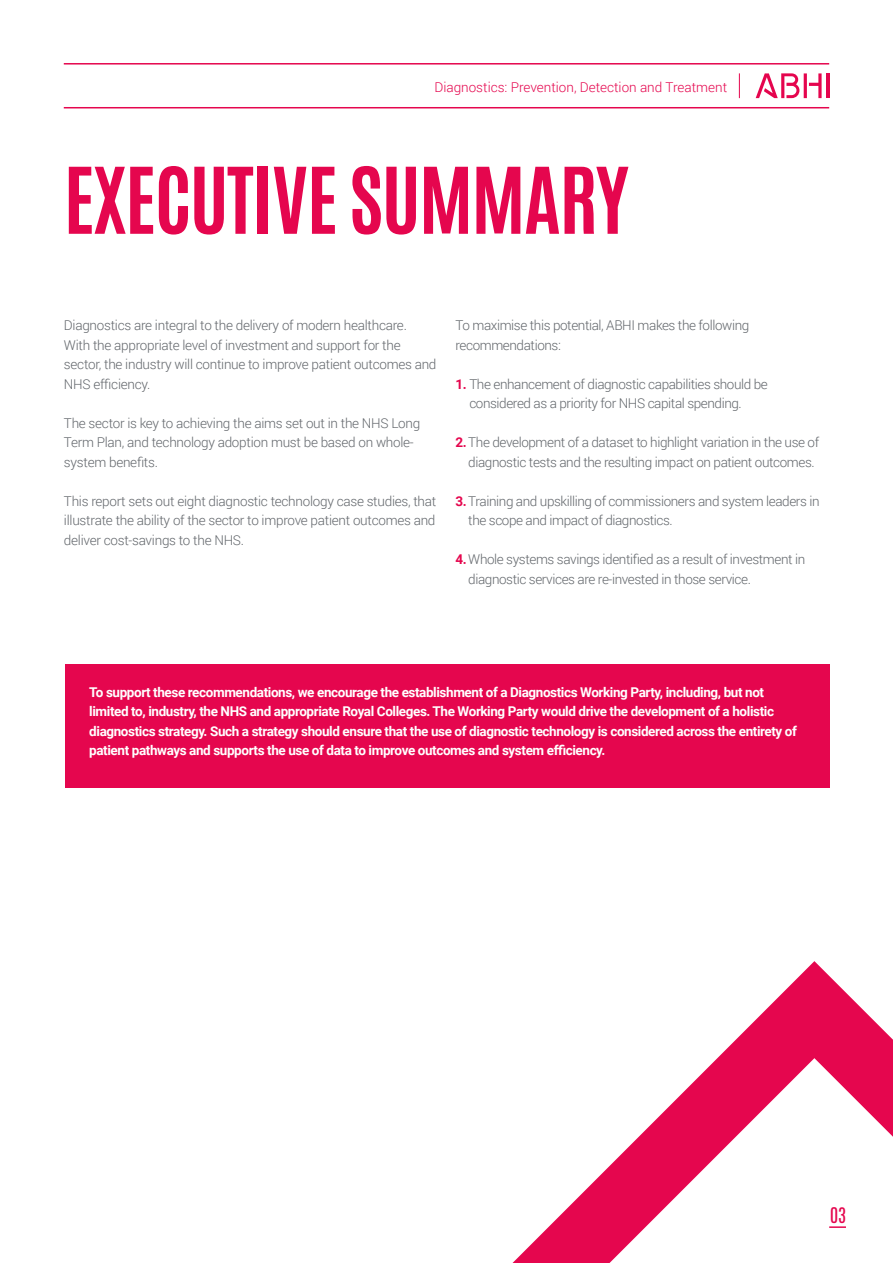
<style>
.page{position:relative;width:893px;height:1263px;background:#fff}
.page>*{position:absolute;margin:0;border:0;box-sizing:border-box;transform-origin:0 0}
.t1{font:700 78px "Antonio";letter-spacing:-.02em;color:#e5064e}
.t2{font:18px "Antonio";color:#e5064e}
.t3{font:300 13.5px/19.5px "Roboto";letter-spacing:-.03em;color:#62666b}
.t4{font:700 13.5px/19.5px "Roboto";letter-spacing:-.03em;color:#fff}
.t5{font:300 13.5px "Roboto";color:#e5064e}
.s1{font-weight:700;color:#e5064e}
</style>
<div class="page">
<hr style="left:64px;top:63px;width:765px;height:2px;background:#e5064e">
<hr style="left:64px;top:107px;width:765px;height:1px;background:#e5064e">
<svg style="left:809px;top:73px;width:13px;height:25px"></svg>
<hr style="left:804px;top:73px;width:3px;height:25px;background:#e5054e">
<hr style="left:826px;top:73px;width:3px;height:25px;background:#e5054e">
<svg style="left:756px;top:73px;width:43px;height:25px"></svg>
<svg style="left:739px;top:73px;width:1px;height:25px"></svg>
<svg style="left:512px;top:961px;width:381px;height:302px"></svg>
<div style="left:65px;top:664px;width:764px;height:123px;background:#e5064e"></div>
<p class="t5" style="left:435px;top:78px;width:294px">Diagnostics: Prevention, Detection and Treatment</p>
<h1 class="t1" style="left:64px;top:141px;width:566px">EXECUTIVE SUMMARY</h1>
<p class="t3" style="left:64px;top:315px;width:374px">Diagnostics are integral to the delivery of modern healthcare.<br>With the appropriate level of investment and support for the sector, the industry will continue to improve patient outcomes and NHS efficiency.</p>
<p class="t3" style="left:64px;top:413px;width:358px">The sector is key to achieving the aims set out in the NHS Long<br>Term Plan, and technology adoption must be based on whole&shy;system benefits.</p>
<p class="t3" style="left:64px;top:491px;width:374px;text-align:justify">This report sets out eight diagnostic technology case studies, that illustrate the ability of the sector to improve patient outcomes and deliver cost-savings to the NHS.</p>
<p class="t3" style="left:456px;top:315px;width:295px">To maximise this potential, ABHI makes the following recommendations:</p>
<p class="t3" style="left:469px;top:374px;width:300px;text-indent:-14px"><span class="s1">1.</span> The enhancement of diagnostic capabilities should be considered as a priority for NHS capital spending.</p>
<p class="t3" style="left:468px;top:432px;width:352px;text-indent:-13px"><span class="s1">2.</span>The development of a dataset to highlight variation in the use of diagnostic tests and the resulting impact on patient outcomes.</p>
<p class="t3" style="left:468px;top:491px;width:353px;text-indent:-13px"><span class="s1">3.</span>Training and upskilling of commissioners and system leaders in the scope and impact of diagnostics.</p>
<p class="t3" style="left:468px;top:549px;width:338px;text-indent:-13px"><span class="s1">4.</span>Whole systems savings identified as a result of investment in diagnostic services are re-invested in those service.</p>
<p class="t4" style="left:89px;top:682px;width:709px">To support these recommendations, we encourage the establishment of a Diagnostics Working Party, including, but not limited to, industry, the NHS and appropriate Royal Colleges. The Working Party would drive the development of a holistic diagnostics strategy. Such a strategy should ensure that the use of diagnostic technology is considered across the entirety of patient pathways and supports the use of data to improve outcomes and system efficiency.</p>
<h2 class="t2" style="left:830px;top:1201px;width:18px">03</h2>
</div>
